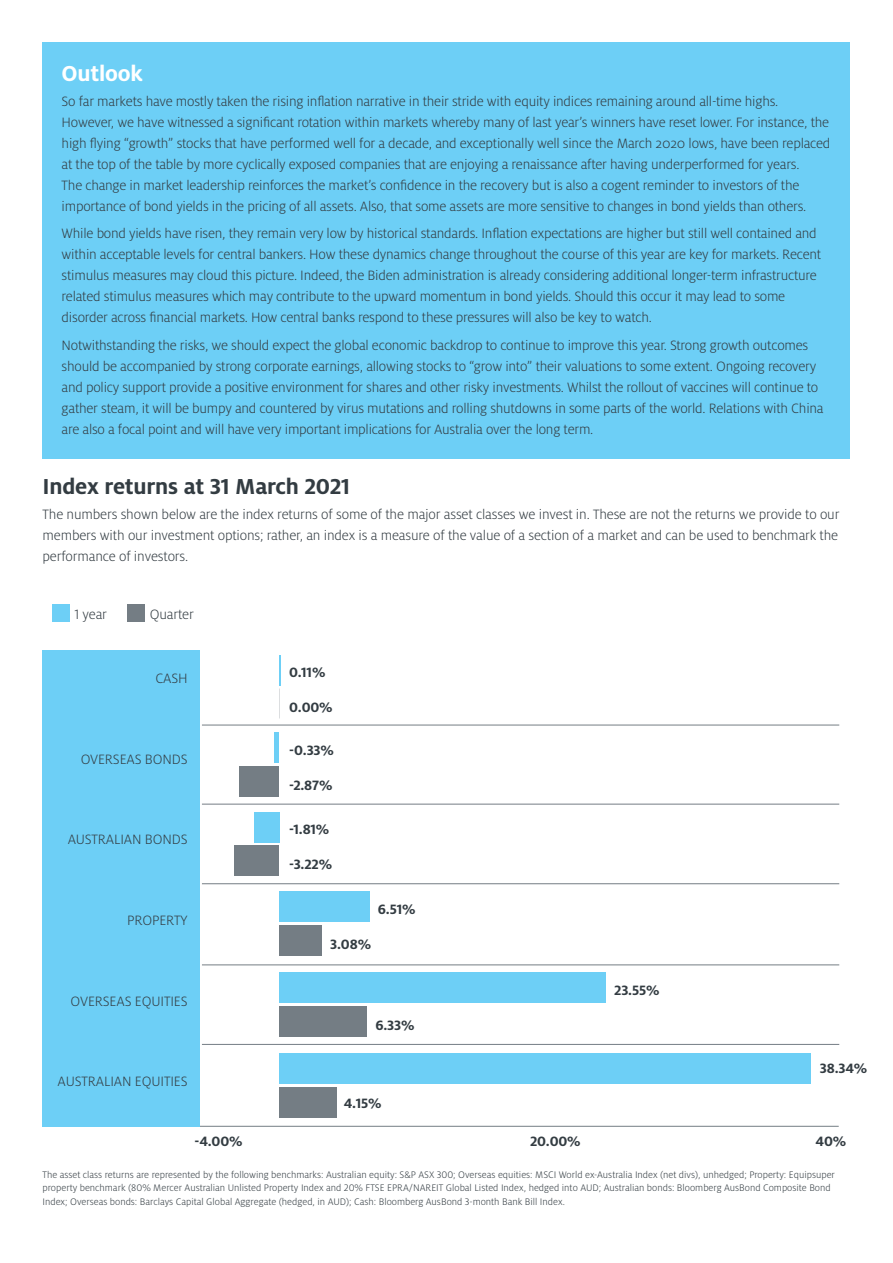
<style>
.page{position:relative;width:893px;height:1263px;background:#fff}
.page>*{position:absolute;margin:0;border:0;box-sizing:border-box;transform-origin:0 0}
.t1{font:700 24px "Milo OT";letter-spacing:-.01em;color:#333c42}
.t2{font:700 24px "Milo OT";letter-spacing:-.01em;color:#fff}
.t3{font:300 15px/21px "Milo OT";letter-spacing:-.015em;color:#333c42}
.t4{font:700 15px "Milo OT";letter-spacing:-.01em;color:#333c42}
.t5{font:300 10.5px/13.5px "Milo OT";color:#333c42}
</style>
<div class="page">
<hr style="left:194px;top:1126px;width:645px;height:1px;background:#747d84">
<hr style="left:202px;top:725px;width:637px;height:1px;background:#747d84">
<hr style="left:202px;top:804px;width:637px;height:1px;background:#747d84">
<hr style="left:202px;top:883px;width:637px;height:1px;background:#747d84">
<hr style="left:202px;top:965px;width:637px;height:1px;background:#747d84">
<hr style="left:202px;top:1044px;width:637px;height:1px;background:#747d84">
<div style="left:43px;top:650px;width:157px;height:476px;background:#6dcff6"></div>
<div style="left:43px;top:43px;width:807px;height:416px;background:#6dcff6"></div>
<div style="left:279px;top:1087px;width:58px;height:30px;background:#747d84"></div>
<div style="left:279px;top:1053px;width:532px;height:31px;background:#6dcff6"></div>
<div style="left:279px;top:1006px;width:88px;height:30px;background:#747d84"></div>
<div style="left:279px;top:973px;width:327px;height:30px;background:#6dcff6"></div>
<div style="left:279px;top:925px;width:43px;height:30px;background:#747d84"></div>
<div style="left:279px;top:892px;width:90px;height:30px;background:#6dcff6"></div>
<div style="left:234px;top:846px;width:45px;height:30px;background:#747d84"></div>
<div style="left:254px;top:812px;width:25px;height:30px;background:#6dcff6"></div>
<div style="left:239px;top:766px;width:40px;height:30px;background:#747d84"></div>
<div style="left:274px;top:733px;width:5px;height:30px;background:#6dcff6"></div>
<hr style="left:279px;top:655px;width:2px;height:30px;background:#6dcff6">
<div style="left:52px;top:604px;width:17px;height:17px;background:#6dcff6"></div>
<div style="left:128px;top:604px;width:17px;height:17px;background:#747d84"></div>
<h1 class="t2" style="left:62px;top:60px;width:83px">Outlook</h1>
<p class="t3" style="left:62px;top:91px;width:770px">So far markets have mostly taken the rising inflation narrative in their stride with equity indices remaining around all-time highs.<br>However, we have witnessed a significant rotation within markets whereby many of last year’s winners have reset lower. For instance, the high flying “growth” stocks that have performed well for a decade, and exceptionally well since the March 2020 lows, have been replaced at the top of the table by more cyclically exposed companies that are enjoying a renaissance after having underperformed for years.<br>The change in market leadership reinforces the market’s confidence in the recovery but is also a cogent reminder to investors of the importance of bond yields in the pricing of all assets. Also, that some assets are more sensitive to changes in bond yields than others.</p>
<p class="t3" style="left:62px;top:223px;width:761px">While bond yields have risen, they remain very low by historical standards. Inflation expectations are higher but still well contained and within acceptable levels for central bankers. How these dynamics change throughout the course of this year are key for markets. Recent stimulus measures may cloud this picture. Indeed, the Biden administration is already considering additional longer-term infrastructure related stimulus measures which may contribute to the upward momentum in bond yields. Should this occur it may lead to some disorder across financial markets. How central banks respond to these pressures will also be key to watch.</p>
<p class="t3" style="left:62px;top:335px;width:763px">Notwithstanding the risks, we should expect the global economic backdrop to continue to improve this year. Strong growth outcomes should be accompanied by strong corporate earnings, allowing stocks to “grow into” their valuations to some extent. Ongoing recovery and policy support provide a positive environment for shares and other risky investments. Whilst the rollout of vaccines will continue to gather steam, it will be bumpy and countered by virus mutations and rolling shutdowns in some parts of the world. Relations with China are also a focal point and will have very important implications for Australia over the long term.</p>
<h1 class="t1" style="left:43px;top:473px;width:309px">Index returns at 31 March 2021</h1>
<p class="t3" style="left:43px;top:504px;width:798px;text-align:justify">The numbers shown below are the index returns of some of the major asset classes we invest in. These are not the returns we provide to our members with our investment options; rather, an index is a measure of the value of a section of a market and can be used to benchmark the performance of investors.</p>
<p class="t3" style="left:74px;top:604px;width:34px">1 year</p>
<p class="t3" style="left:150px;top:604px;width:46px">Quarter</p>
<p class="t3" style="left:155px;top:668px;width:34px">CASH</p>
<p class="t3" style="left:81px;top:749px;width:109px">OVERSEAS BONDS</p>
<p class="t3" style="left:68px;top:829px;width:122px">AUSTRALIAN BONDS</p>
<p class="t3" style="left:127px;top:910px;width:62px">PROPERTY</p>
<p class="t3" style="left:71px;top:990px;width:119px">OVERSEAS EQUITIES</p>
<p class="t3" style="left:58px;top:1071px;width:132px">AUSTRALIAN EQUITIES</p>
<p class="t4" style="left:289px;top:664px;width:38px">0.11%</p>
<p class="t4" style="left:289px;top:699px;width:45px">0.00%</p>
<p class="t4" style="left:289px;top:742px;width:46px">-0.33%</p>
<p class="t4" style="left:289px;top:776px;width:45px">-2.87%</p>
<p class="t4" style="left:289px;top:821px;width:42px">-1.81%</p>
<p class="t4" style="left:289px;top:856px;width:45px">-3.22%</p>
<p class="t4" style="left:378px;top:900px;width:39px">6.51%</p>
<p class="t4" style="left:330px;top:935px;width:42px">3.08%</p>
<p class="t4" style="left:375px;top:1016px;width:40px">6.33%</p>
<p class="t4" style="left:344px;top:1095px;width:39px">4.15%</p>
<p class="t4" style="left:614px;top:982px;width:47px">23.55%</p>
<p class="t4" style="left:820px;top:1060px;width:49px">38.34%</p>
<p class="t4" style="left:195px;top:1133px;width:49px">-4.00%</p>
<p class="t4" style="left:530px;top:1133px;width:52px">20.00%</p>
<p class="t4" style="left:816px;top:1133px;width:32px">40%</p>
<p class="t5" style="left:43px;top:1168px;width:794px">The asset class returns are represented by the following benchmarks: Australian equity: S&amp;P ASX 300; Overseas equities: MSCI World ex-Australia Index (net divs), unhedged; Property: Equipsuper property benchmark (80% Mercer Australian Unlisted Property Index and 20% FTSE EPRA/NAREIT Global Listed Index, hedged into AUD; Australian bonds: Bloomberg AusBond Composite Bond<br>Index; Overseas bonds: Barclays Capital Global Aggregate (hedged, in AUD); Cash: Bloomberg AusBond 3-month Bank Bill Index.</p>
</div>
